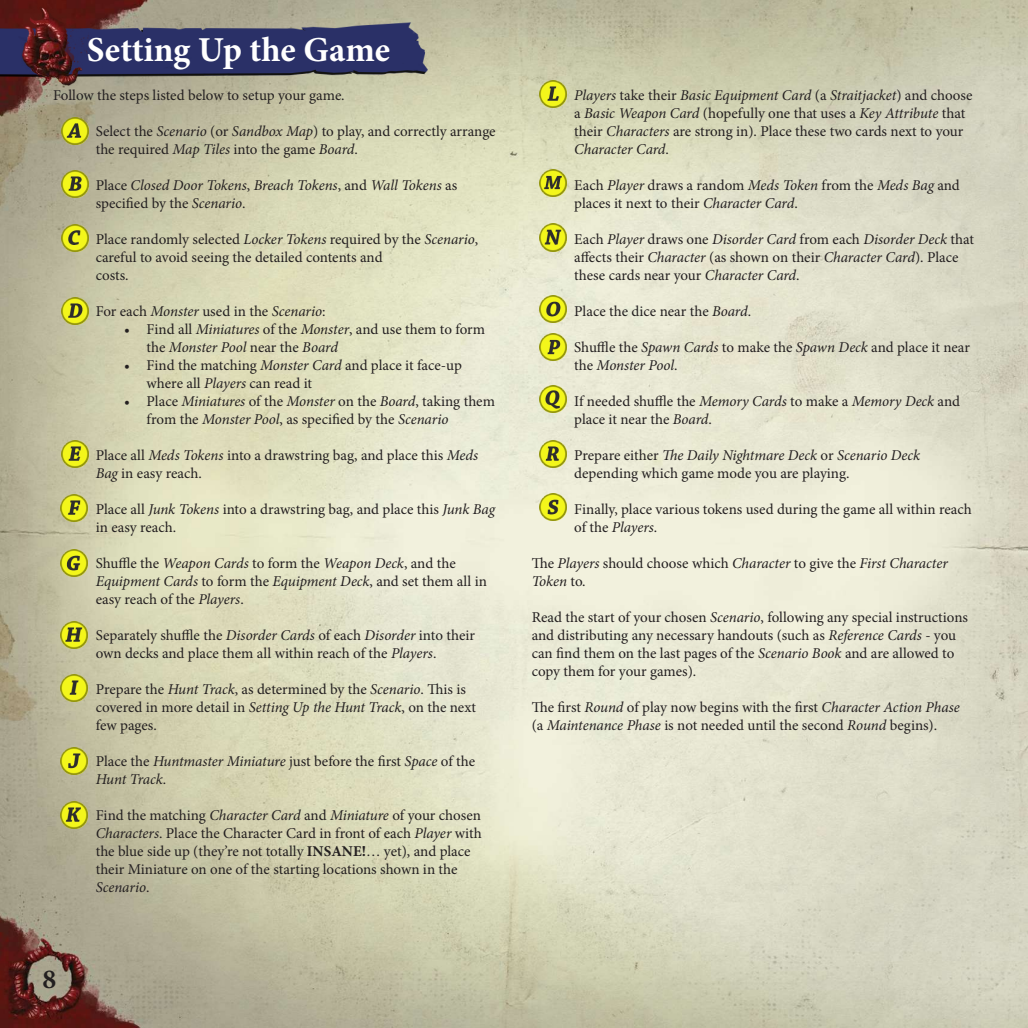
<style>
.page{position:relative;width:1028px;height:1028px;background:#fff}
.page>*{position:absolute;margin:0;border:0;box-sizing:border-box;transform-origin:0 0}
.t1{font:700 35px "Minion Pro";color:#fff}
.t2{font:700 27.5px "Minion Pro";color:#231f20}
.t3{font:15px/18px "Minion Pro";color:#231f20}
.t4{font:italic 15px/18px "Minion Pro";letter-spacing:-.005em;color:#231f20}
.s1{font-style:italic}
.s2{font-style:normal}
.s3{font-weight:700}
</style>
<div class="page">
<img style="left:0;top:0;width:1028px;height:1028px">
<img style="left:0;top:23px;width:428px;height:53px">
<img style="left:22px;top:0;width:80px;height:86px">
<img style="left:61px;top:117px;width:27px;height:27px">
<img style="left:61px;top:170px;width:27px;height:27px">
<img style="left:61px;top:224px;width:27px;height:27px">
<img style="left:61px;top:297px;width:27px;height:28px">
<img style="left:61px;top:440px;width:27px;height:27px">
<img style="left:61px;top:494px;width:27px;height:27px">
<img style="left:61px;top:549px;width:27px;height:27px">
<img style="left:61px;top:621px;width:27px;height:27px">
<img style="left:61px;top:675px;width:27px;height:27px">
<img style="left:61px;top:747px;width:27px;height:27px">
<img style="left:61px;top:802px;width:27px;height:27px">
<img style="left:539px;top:80px;width:27px;height:27px">
<img style="left:539px;top:170px;width:27px;height:27px">
<img style="left:539px;top:224px;width:27px;height:27px">
<img style="left:539px;top:296px;width:27px;height:27px">
<img style="left:539px;top:333px;width:27px;height:27px">
<img style="left:539px;top:385px;width:27px;height:27px">
<img style="left:539px;top:440px;width:27px;height:27px">
<img style="left:539px;top:493px;width:27px;height:28px">
<h1 class="t1" style="left:87px;top:25px;width:305px">Setting Up the Game</h1>
<p class="t3" style="left:53px;top:86px;width:291px">Follow the steps listed below to setup your game.</p>
<p class="t3" style="left:96px;top:122px;width:401px">Select the <span class="s1">Scenario</span> (or <span class="s1">Sandbox Map</span>) to play, and correctly arrange the required <span class="s1">Map Tiles</span> into the game <span class="s1">Board</span>.</p>
<p class="t4" style="left:96px;top:176px;width:363px"><span class="s2">Place</span> Closed Door Tokens<span class="s2">,</span> Breach Tokens<span class="s2">, and</span> Wall Tokens <span class="s2">as specified by the</span> Scenario<span class="s2">.</span></p>
<p class="t3" style="left:96px;top:230px;width:384px">Place randomly selected <span class="s1">Locker Tokens</span> required by the <span class="s1">Scenario</span>, careful to avoid seeing the detailed contents and<br>costs.</p>
<p class="t3" style="left:96px;top:302px;width:231px">For each <span class="s1">Monster</span> used in the <span class="s1">Scenario</span>:</p>
<p class="t3" style="left:147px;top:320px;width:340px;text-indent:-23px">• Find all <span class="s1">Miniatures</span> of the <span class="s1">Monster</span>, and use them to form the <span class="s1">Monster Pool</span> near the <span class="s1">Board</span></p>
<p class="t3" style="left:147px;top:356px;width:317px;text-indent:-23px">• Find the matching <span class="s1">Monster Card</span> and place it face-up where all <span class="s1">Players</span> can read it</p>
<p class="t3" style="left:147px;top:392px;width:350px;text-indent:-23px">• Place <span class="s1">Miniatures</span> of the <span class="s1">Monster</span> on the <span class="s1">Board</span>, taking them from the <span class="s1">Monster Pool</span>, as specified by the <span class="s1">Scenario</span></p>
<p class="t3" style="left:96px;top:446px;width:384px">Place all <span class="s1">Meds Tokens</span> into a drawstring bag, and place this <span class="s1">Meds<br>Bag</span> in easy reach.</p>
<p class="t3" style="left:96px;top:500px;width:401px">Place all <span class="s1">Junk Tokens</span> into a drawstring bag, and place this <span class="s1">Junk Bag </span>in easy reach.</p>
<p class="t3" style="left:96px;top:554px;width:393px">Shuffle the <span class="s1">Weapon Cards</span> to form the <span class="s1">Weapon Deck</span>, and the<br><span class="s1">Equipment Cards</span> to form the <span class="s1">Equipment Deck</span>, and set them all in easy reach of the <span class="s1">Players</span>.</p>
<p class="t3" style="left:96px;top:626px;width:381px">Separately shuffle the <span class="s1">Disorder Cards</span> of each <span class="s1">Disorder</span> into their own decks and place them all within reach of the <span class="s1">Players</span>.</p>
<p class="t3" style="left:96px;top:680px;width:382px">Prepare the <span class="s1">Hunt Track</span>, as determined by the <span class="s1">Scenario</span>. This is covered in more detail in <span class="s1">Setting Up the Hunt Track</span>, on the next few pages.</p>
<p class="t4" style="left:96px;top:752px;width:381px"><span class="s2">Place the</span> Huntmaster Miniature <span class="s2">just before the first</span> Space <span class="s2">of the<br></span>Hunt Track<span class="s2">.</span></p>
<p class="t3" style="left:96px;top:806px;width:387px">Find the matching <span class="s1">Character Card</span> and <span class="s1">Miniature</span> of your chosen <span class="s1">Characters</span>. Place the Character Card in front of each <span class="s1">Player</span> with the blue side up (they’re not totally <span class="s3">INSANE!</span>… yet), and place their Miniature on one of the starting locations shown in the <span class="s1">Scenario</span>.</p>
<h2 class="t2" style="left:42px;top:959px;width:15px">8</h2>
<p class="t3" style="left:574px;top:86px;width:400px"><span class="s1">Players</span> take their <span class="s1">Basic Equipment Card</span> (a <span class="s1">Straitjacket</span>) and choose a <span class="s1">Basic Weapon Card</span> (hopefully one that uses a <span class="s1">Key Attribute</span> that their <span class="s1">Characters</span> are strong in). Place these two cards next to your <span class="s1">Character Card</span>.</p>
<p class="t3" style="left:574px;top:176px;width:387px">Each <span class="s1">Player</span> draws a random <span class="s1">Meds Token</span> from the <span class="s1">Meds Bag</span> and places it next to their <span class="s1">Character Card</span>.</p>
<p class="t3" style="left:574px;top:230px;width:401px">Each <span class="s1">Player</span> draws one <span class="s1">Disorder Card</span> from each <span class="s1">Disorder Deck</span> that affects their <span class="s1">Character</span> (as shown on their <span class="s1">Character Card</span>). Place these cards near your <span class="s1">Character Card</span>.</p>
<p class="t3" style="left:574px;top:302px;width:177px">Place the dice near the <span class="s1">Board</span>.</p>
<p class="t3" style="left:574px;top:338px;width:397px">Shuffle the <span class="s1">Spawn Cards</span> to make the <span class="s1">Spawn Deck</span> and place it near the <span class="s1">Monster Pool</span>.</p>
<p class="t3" style="left:574px;top:392px;width:387px">If needed shuffle the <span class="s1">Memory Cards</span> to make a <span class="s1">Memory Deck</span> and place it near the <span class="s1">Board</span>.</p>
<p class="t3" style="left:574px;top:446px;width:347px">Prepare either <span class="s1">The Daily Nightmare Deck</span> or <span class="s1">Scenario Deck </span>depending which game mode you are playing.</p>
<p class="t3" style="left:574px;top:500px;width:399px">Finally, place various tokens used during the game all within reach of the <span class="s1">Players</span>.</p>
<p class="t4" style="left:531px;top:554px;width:418px"><span class="s2">The</span> Players <span class="s2">should choose which</span> Character <span class="s2">to give the</span> First Character<br>Token <span class="s2">to.</span></p>
<p class="t3" style="left:531px;top:608px;width:438px">Read the start of your chosen <span class="s1">Scenario</span>, following any special instructions and distributing any necessary handouts (such as <span class="s1">Reference Cards -</span> you can find them on the last pages of the <span class="s1">Scenario Book</span> and are allowed to copy them for your games).</p>
<p class="t3" style="left:531px;top:698px;width:429px">The first <span class="s1">Round</span> of play now begins with the first <span class="s1">Character Action Phase </span>(a <span class="s1">Maintenance Phase</span> is not needed until the second <span class="s1">Round</span> begins).</p>
</div>
